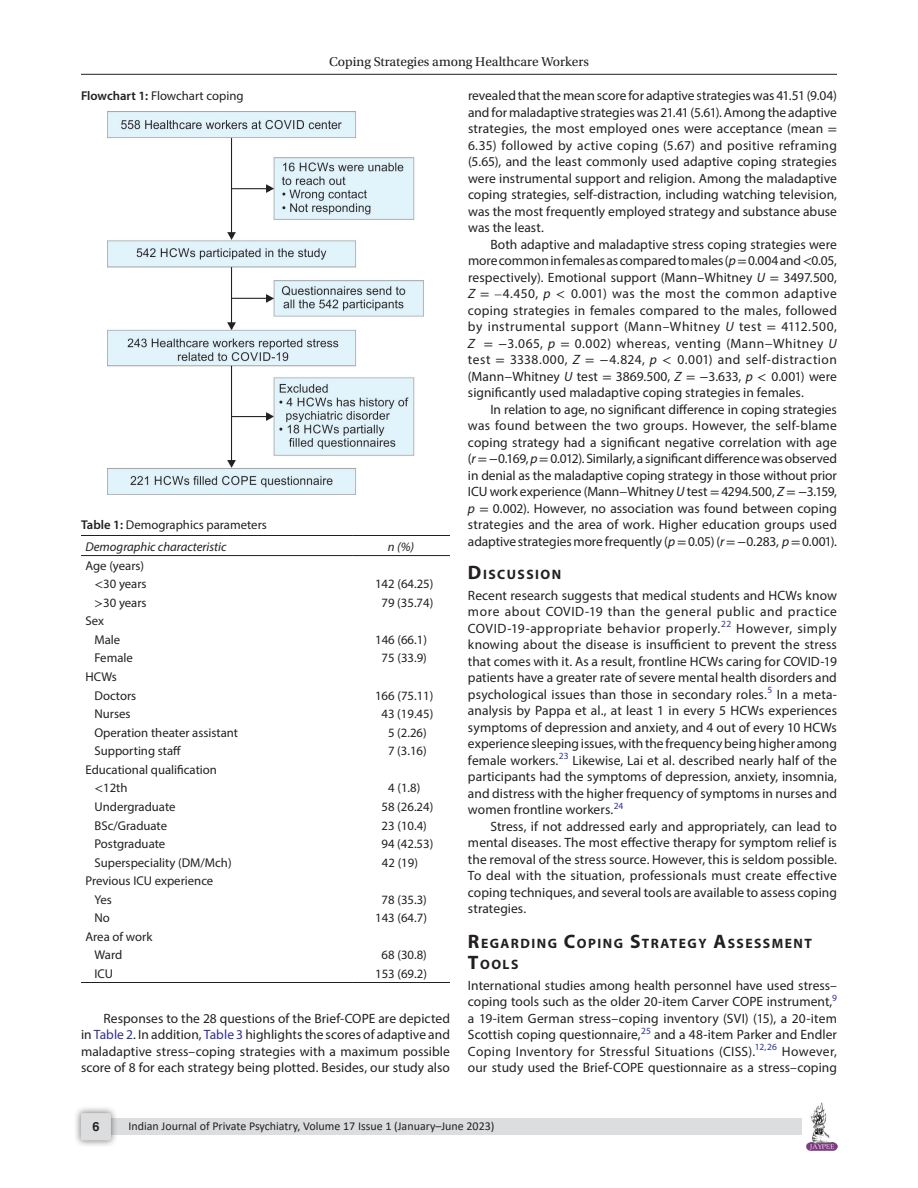
<style>
.page{position:relative;width:918px;height:1188px;background:#fff}
.page>*{position:absolute;margin:0;border:0;box-sizing:border-box;transform-origin:0 0}
.Head-1{font:700 13.65px/21px "Myriad Pro";letter-spacing:.105em;color:#231f20}
.Para-Indent{font:13.5px/16.5px "Myriad Pro";color:#231f20;text-align:justify}
.Para-NoIndent{font:13.5px/16.5px "Myriad Pro";letter-spacing:.005em;color:#231f20;text-align:justify}
.t1{font:13.5px "Utopia Std";color:#231f20}
.TableBody{font:12.75px "Myriad Pro";color:#231f20}
.TableCaption{font:12.75px "Myriad Pro";color:#231f20}
.TableHeader{font:italic 12.75px "Myriad Pro";color:#231f20}
.FigCaption{font:12.75px "Myriad Pro";color:#231f20}
.t2{font:700 12.75px "Helvetica LT Std";color:#231f20}
.t3{font:12px "Calibri";color:#231f20}
.s1{font-weight:600}
.s2{font-family:"STIX General"}
.s3{color:#2e3092}
.s4{font-style:italic}
.s5{font-size:19.5px}
</style>
<div class="page">
<hr style="left:81px;top:74px;width:756px;height:1px;background:#231f20">
<img style="left:807px;top:1103px;width:30px;height:48px">
<div style="left:96px;top:1119px;width:706px;height:16px;background:#dcdddf"></div>
<div style="left:73px;top:1106px;width:45px;height:41px;background:#231f20;opacity:.61"></div>
<div style="left:81px;top:1113px;width:30px;height:27px;background:#dcdddf;border-radius:2px"></div>
<hr style="left:81px;top:535px;width:271px;height:1px;background:#231f20">
<hr style="left:352px;top:535px;width:98px;height:1px;background:#231f20">
<hr style="left:81px;top:555px;width:271px;height:1px;background:#231f20">
<hr style="left:352px;top:555px;width:98px;height:1px;background:#231f20">
<hr style="left:81px;top:982px;width:271px;height:1px;background:#231f20">
<hr style="left:352px;top:982px;width:98px;height:1px;background:#231f20">
<img style="left:108px;top:111px;width:315px;height:384px">
<p class="t1" style="left:329px;top:55px;width:261px">Coping Strategies among Healthcare Workers</p>
<p class="FigCaption" style="left:81px;top:87px;width:164px"><span class="s1">Flowchart 1:</span> Flowchart coping</p>
<p class="TableCaption" style="left:81px;top:517px;width:187px"><span class="s1">Table 1:</span> Demographics parameters</p>
<p class="TableHeader" style="left:86px;top:539px;width:143px">Demographic characteristic</p>
<p class="TableHeader" style="left:388px;top:539px;width:28px">n (%)</p>
<p class="TableBody" style="left:86px;top:557px;width:60px">Age (years)</p>
<p class="TableBody" style="left:94px;top:576px;width:54px"><span class="s2">&lt;</span>30 years</p>
<p class="TableBody" style="left:375px;top:576px;width:60px">142 (64.25)</p>
<p class="TableBody" style="left:94px;top:595px;width:54px"><span class="s2">&gt;</span>30 years</p>
<p class="TableBody" style="left:382px;top:595px;width:53px">79 (35.74)</p>
<p class="TableBody" style="left:86px;top:613px;width:20px">Sex</p>
<p class="TableBody" style="left:94px;top:632px;width:27px">Male</p>
<p class="TableBody" style="left:375px;top:632px;width:53px">146 (66.1)</p>
<p class="TableBody" style="left:94px;top:650px;width:40px">Female</p>
<p class="TableBody" style="left:382px;top:650px;width:47px">75 (33.9)</p>
<p class="TableBody" style="left:86px;top:669px;width:33px">HCWs</p>
<p class="TableBody" style="left:94px;top:687px;width:43px">Doctors</p>
<p class="TableBody" style="left:375px;top:687px;width:60px">166 (75.11)</p>
<p class="TableBody" style="left:94px;top:706px;width:38px">Nurses</p>
<p class="TableBody" style="left:382px;top:706px;width:53px">43 (19.45)</p>
<p class="TableBody" style="left:94px;top:725px;width:145px">Operation theater assistant</p>
<p class="TableBody" style="left:388px;top:725px;width:40px">5 (2.26)</p>
<p class="TableBody" style="left:94px;top:743px;width:88px">Supporting staff</p>
<p class="TableBody" style="left:388px;top:743px;width:40px">7 (3.16)</p>
<p class="TableBody" style="left:86px;top:762px;width:133px">Educational qualification</p>
<p class="TableBody" style="left:94px;top:780px;width:35px"><span class="s2">&lt;</span>12th</p>
<p class="TableBody" style="left:388px;top:780px;width:34px">4 (1.8)</p>
<p class="TableBody" style="left:94px;top:799px;width:83px">Undergraduate</p>
<p class="TableBody" style="left:382px;top:799px;width:53px">58 (26.24)</p>
<p class="TableBody" style="left:94px;top:817px;width:74px">BSc/Graduate</p>
<p class="TableBody" style="left:382px;top:817px;width:47px">23 (10.4)</p>
<p class="TableBody" style="left:94px;top:836px;width:72px">Postgraduate</p>
<p class="TableBody" style="left:382px;top:836px;width:53px">94 (42.53)</p>
<p class="TableBody" style="left:94px;top:854px;width:139px">Superspeciality (DM/Mch)</p>
<p class="TableBody" style="left:382px;top:854px;width:38px">42 (19)</p>
<p class="TableBody" style="left:86px;top:873px;width:129px">Previous ICU experience</p>
<p class="TableBody" style="left:94px;top:892px;width:19px">Yes</p>
<p class="TableBody" style="left:382px;top:892px;width:47px">78 (35.3)</p>
<p class="TableBody" style="left:94px;top:910px;width:17px">No</p>
<p class="TableBody" style="left:375px;top:910px;width:53px">143 (64.7)</p>
<p class="TableBody" style="left:86px;top:929px;width:68px">Area of work</p>
<p class="TableBody" style="left:94px;top:947px;width:29px">Ward</p>
<p class="TableBody" style="left:382px;top:947px;width:47px">68 (30.8)</p>
<p class="TableBody" style="left:94px;top:966px;width:20px">ICU</p>
<p class="TableBody" style="left:375px;top:966px;width:53px">153 (69.2)</p>
<p class="Para-Indent" style="left:81px;top:1010px;width:371px;text-indent:22px">Responses to the 28 questions of the Brief-COPE are depicted in <span class="s3">Table 2</span>. In addition, <span class="s3">Table 3</span> highlights the scores of adaptive and maladaptive stress–coping strategies with a maximum possible score of 8 for each strategy being plotted. Besides, our study also</p>
<p class="Para-Indent" style="left:468px;top:87px;width:371px">revealed that the mean score for adaptive strategies was 41.51 (9.04) and for maladaptive strategies was 21.41 (5.61). Among the adaptive strategies, the most employed ones were acceptance (mean <span class="s2">= </span>6.35) followed by active coping (5.67) and positive reframing (5.65), and the least commonly used adaptive coping strategies were instrumental support and religion. Among the maladaptive coping strategies, self-distraction, including watching television, was the most frequently employed strategy and substance abuse was the least.</p>
<p class="Para-Indent" style="left:468px;top:236px;width:371px;text-indent:23px">Both adaptive and maladaptive stress coping strategies were more common in females as compared to males (<span class="s4">p</span><span class="s2">=</span> 0.004 and <span class="s2">&lt;</span>0.05, respectively). Emotional support (Mann–Whitney <span class="s4">U</span> <span class="s2">=</span> 3497.500, <span class="s4">Z</span> <span class="s2">= –</span>4.450, <span class="s4">p</span> <span class="s2">&lt;</span> 0.001) was the most the common adaptive coping strategies in females compared to the males, followed by instrumental support (Mann–Whitney <span class="s4">U</span> test <span class="s2">=</span> 4112.500, <span class="s4">Z</span> <span class="s2">= −</span>3.065, <span class="s4">p</span> <span class="s2">=</span> 0.002) whereas, venting (Mann−Whitney <span class="s4">U </span>test <span class="s2">=</span> 3338.000, <span class="s4">Z</span> <span class="s2">= −</span>4.824, <span class="s4">p</span> <span class="s2">&lt;</span> 0.001) and self-distraction (Mann−Whitney <span class="s4">U</span> test <span class="s2">=</span> 3869.500, <span class="s4">Z</span> <span class="s2">= −</span>3.633, <span class="s4">p</span> <span class="s2">&lt;</span> 0.001) were significantly used maladaptive coping strategies in females.</p>
<p class="Para-Indent" style="left:468px;top:401px;width:371px;text-indent:22px">In relation to age, no significant difference in coping strategies was found between the two groups. However, the self-blame coping strategy had a significant negative correlation with age (<span class="s4">r</span><span class="s2">=−</span>0.169, <span class="s4">p</span><span class="s2">=</span> 0.012). Similarly, a significant difference was observed in denial as the maladaptive coping strategy in those without prior ICU work experience (Mann−Whitney <span class="s4">U</span> test <span class="s2">=</span> 4294.500, <span class="s4">Z</span> <span class="s2">= −</span>3.159, <span class="s4">p</span> <span class="s2">=</span> 0.002). However, no association was found between coping strategies and the area of work. Higher education groups used adaptive strategies more frequently (<span class="s4">p</span><span class="s2">=</span> 0.05) (<span class="s4">r</span><span class="s2">=−</span>0.283, <span class="s4">p</span><span class="s2">=</span> 0.001).</p>
<p class="Head-1" style="left:468px;top:563px;width:95px"><span class="s5">D</span>ISCUSSION</p>
<p class="Para-NoIndent" style="left:468px;top:587px;width:371px">Recent research suggests that medical students and HCWs know more about COVID-19 than the general public and practice COVID-19-appropriate behavior properly.<sup>22</sup> However, simply knowing about the disease is insufficient to prevent the stress that comes with it. As a result, frontline HCWs caring for COVID-19 patients have a greater rate of severe mental health disorders and psychological issues than those in secondary roles.<sup>5</sup> In a meta&shy;analysis by Pappa et al., at least 1 in every 5 HCWs experiences symptoms of depression and anxiety, and 4 out of every 10 HCWs experience sleeping issues, with the frequency being higher among female workers.<sup>23</sup> Likewise, Lai et al. described nearly half of the participants had the symptoms of depression, anxiety, insomnia, and distress with the higher frequency of symptoms in nurses and women frontline workers.<sup>24</sup></p>
<p class="Para-Indent" style="left:468px;top:818px;width:371px;text-indent:22px">Stress, if not addressed early and appropriately, can lead to mental diseases. The most effective therapy for symptom relief is the removal of the stress source. However, this is seldom possible.<br>To deal with the situation, professionals must create effective coping techniques, and several tools are available to assess coping strategies.</p>
<p class="Head-1" style="left:468px;top:932px;width:345px"><span class="s5">R</span>EGARDING <span class="s5">C</span>OPING <span class="s5">S</span>TRATEGY <span class="s5">A</span>SSESSMENT<br><span class="s5">T</span>OOLS</p>
<p class="Para-NoIndent" style="left:468px;top:977px;width:371px">International studies among health personnel have used stress– coping tools such as the older 20-item Carver COPE instrument,<sup>9 </sup>a 19-item German stress–coping inventory (SVI) (15), a 20-item Scottish coping questionnaire,<sup>25</sup> and a 48-item Parker and Endler Coping Inventory for Stressful Situations (CISS).<sup>12,26</sup> However, our study used the Brief-COPE questionnaire as a stress–coping</p>
<p class="t2" style="left:92px;top:1119px;width:9px">6</p>
<p class="t3" style="left:128px;top:1117px;width:368px">Indian Journal of Private Psychiatry, Volume 17 Issue 1 (January–June 2023)</p>
</div>
